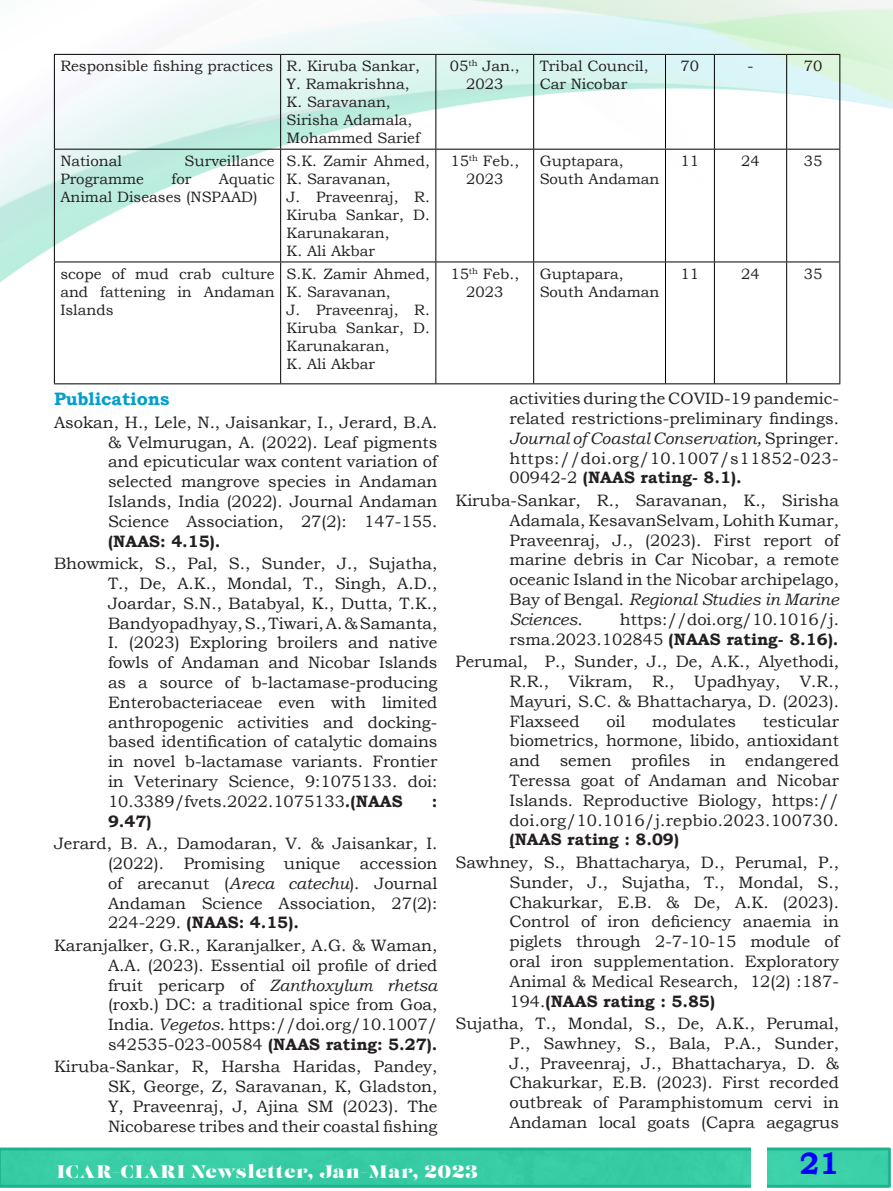
<style>
.page{position:relative;width:893px;height:1191px;background:#fff}
.page>*{position:absolute;margin:0;border:0;box-sizing:border-box;transform-origin:0 0}
.t1{font:700 30.9px "Bookman Old Style";color:#00f;scale:.95 1}
.t2{font:18px "Lust Stencil";letter-spacing:.07em;color:#fff}
.heading{font:700 18px "Bookman Old Style";color:#009ece}
.t3{font:16.5px/19.8px "Bookman Old Style";color:#231f20;text-align:justify}
.t4{font:700 16.5px "Bookman Old Style";color:#231f20}
.List_Paragraph{font:15px/18px "Bookman Old Style";color:#231f20}
.s1{font-weight:700}
.s2{font-style:italic}
</style>
<div class="page">
<img style="left:0;top:0;width:893px;height:385px">
<svg style="left:0;top:1147px;width:891px;height:40px;background:#38caa3"></svg>
<div style="left:751px;top:1141px;width:15px;height:47px;background:#fff"></div>
<hr style="left:54px;top:54px;width:227px;height:1px;background:#000">
<hr style="left:54px;top:55px;width:1px;height:94px;background:#000">
<hr style="left:281px;top:54px;width:155px;height:1px;background:#000">
<hr style="left:280px;top:55px;width:1px;height:94px;background:#000">
<hr style="left:436px;top:54px;width:98px;height:1px;background:#000">
<hr style="left:435px;top:55px;width:1px;height:94px;background:#000">
<hr style="left:534px;top:54px;width:131px;height:1px;background:#000">
<hr style="left:533px;top:55px;width:1px;height:94px;background:#000">
<hr style="left:665px;top:54px;width:49px;height:1px;background:#000">
<hr style="left:665px;top:55px;width:1px;height:94px;background:#000">
<hr style="left:714px;top:54px;width:73px;height:1px;background:#000">
<hr style="left:714px;top:55px;width:1px;height:94px;background:#000">
<hr style="left:787px;top:54px;width:53px;height:1px;background:#000">
<hr style="left:786px;top:55px;width:1px;height:94px;background:#000">
<hr style="left:839px;top:55px;width:1px;height:94px;background:#000">
<hr style="left:54px;top:149px;width:227px;height:1px;background:#000">
<hr style="left:54px;top:149px;width:1px;height:112px;background:#000">
<hr style="left:281px;top:149px;width:155px;height:1px;background:#000">
<hr style="left:280px;top:149px;width:1px;height:112px;background:#000">
<hr style="left:436px;top:149px;width:98px;height:1px;background:#000">
<hr style="left:435px;top:149px;width:1px;height:112px;background:#000">
<hr style="left:534px;top:149px;width:131px;height:1px;background:#000">
<hr style="left:533px;top:149px;width:1px;height:112px;background:#000">
<hr style="left:665px;top:149px;width:49px;height:1px;background:#000">
<hr style="left:665px;top:149px;width:1px;height:112px;background:#000">
<hr style="left:714px;top:149px;width:73px;height:1px;background:#000">
<hr style="left:714px;top:149px;width:1px;height:112px;background:#000">
<hr style="left:787px;top:149px;width:53px;height:1px;background:#000">
<hr style="left:786px;top:149px;width:1px;height:112px;background:#000">
<hr style="left:839px;top:149px;width:1px;height:112px;background:#000">
<hr style="left:54px;top:261px;width:227px;height:1px;background:#000">
<hr style="left:54px;top:262px;width:1px;height:121px;background:#000">
<hr style="left:281px;top:261px;width:155px;height:1px;background:#000">
<hr style="left:280px;top:262px;width:1px;height:121px;background:#000">
<hr style="left:436px;top:261px;width:98px;height:1px;background:#000">
<hr style="left:435px;top:262px;width:1px;height:121px;background:#000">
<hr style="left:534px;top:261px;width:131px;height:1px;background:#000">
<hr style="left:533px;top:262px;width:1px;height:121px;background:#000">
<hr style="left:665px;top:261px;width:49px;height:1px;background:#000">
<hr style="left:665px;top:262px;width:1px;height:121px;background:#000">
<hr style="left:714px;top:261px;width:73px;height:1px;background:#000">
<hr style="left:714px;top:262px;width:1px;height:121px;background:#000">
<hr style="left:787px;top:261px;width:53px;height:1px;background:#000">
<hr style="left:786px;top:262px;width:1px;height:121px;background:#000">
<hr style="left:839px;top:262px;width:1px;height:121px;background:#000">
<hr style="left:54px;top:383px;width:227px;height:1px;background:#000">
<hr style="left:281px;top:383px;width:155px;height:1px;background:#000">
<hr style="left:436px;top:383px;width:98px;height:1px;background:#000">
<hr style="left:534px;top:383px;width:131px;height:1px;background:#000">
<hr style="left:665px;top:383px;width:49px;height:1px;background:#000">
<hr style="left:714px;top:383px;width:73px;height:1px;background:#000">
<hr style="left:787px;top:383px;width:53px;height:1px;background:#000">
<p class="List_Paragraph" style="left:60px;top:57px;width:214px">Responsible fishing practices</p>
<p class="List_Paragraph" style="left:287px;top:57px;width:135px">R. Kiruba Sankar,<br>Y. Ramakrishna,<br>K. Saravanan,<br>Sirisha Adamala,<br>Mohammed Sarief</p>
<p class="List_Paragraph" style="left:450px;top:57px;width:71px;text-align:center">05<sup>th</sup> Jan.,<br>2023</p>
<p class="List_Paragraph" style="left:540px;top:57px;width:110px">Tribal Council,<br>Car Nicobar</p>
<p class="List_Paragraph" style="left:681px;top:57px;width:20px">70</p>
<p class="List_Paragraph" style="left:747px;top:57px;width:7px">-</p>
<p class="List_Paragraph" style="left:804px;top:57px;width:20px">70</p>
<p class="List_Paragraph" style="left:60px;top:152px;width:63px">National</p>
<p class="List_Paragraph" style="left:185px;top:152px;width:92px">Surveillance</p>
<p class="List_Paragraph" style="left:60px;top:170px;width:85px">Programme</p>
<p class="List_Paragraph" style="left:172px;top:170px;width:21px">for</p>
<p class="List_Paragraph" style="left:450px;top:152px;width:70px;text-align:center">15<sup>th</sup> Feb.,<br>2023</p>
<p class="List_Paragraph" style="left:540px;top:152px;width:121px">Guptapara,<br>South Andaman</p>
<p class="List_Paragraph" style="left:681px;top:152px;width:20px">11</p>
<p class="List_Paragraph" style="left:741px;top:152px;width:20px">24</p>
<p class="List_Paragraph" style="left:804px;top:152px;width:20px">35</p>
<p class="List_Paragraph" style="left:287px;top:152px;width:145px">S.K. Zamir Ahmed,<br>K. Saravanan,</p>
<p class="List_Paragraph" style="left:287px;top:188px;width:145px;text-align:justify">J. Praveenraj, R.<br>Kiruba Sankar, D.<br>Karunakaran,</p>
<p class="List_Paragraph" style="left:287px;top:242px;width:90px">K. Ali Akbar</p>
<p class="List_Paragraph" style="left:60px;top:170px;width:216px;text-indent:158px">Aquatic<br>Animal Diseases (NSPAAD)</p>
<p class="List_Paragraph" style="left:60px;top:265px;width:216px;text-align:justify">scope of mud crab culture and fattening in Andaman Islands</p>
<p class="List_Paragraph" style="left:287px;top:265px;width:145px">S.K. Zamir Ahmed,<br>K. Saravanan,</p>
<p class="List_Paragraph" style="left:287px;top:301px;width:145px;text-align:justify">J. Praveenraj, R.<br>Kiruba Sankar, D.<br>Karunakaran,</p>
<p class="List_Paragraph" style="left:287px;top:355px;width:90px">K. Ali Akbar</p>
<p class="heading" style="left:54px;top:386px;width:117px">Publications</p>
<p class="t3" style="left:108px;top:412px;width:331px;text-indent:-54px">Asokan, H., Lele, N., Jaisankar, I., Jerard, B.A. &amp; Velmurugan, A. (2022). Leaf pigments and epicuticular wax content variation of selected mangrove species in Andaman Islands, India (2022). Journal Andaman Science Association, 27(2): 147-155. <span class="s1">(NAAS: 4.15).</span></p>
<p class="t3" style="left:108px;top:553px;width:331px;text-indent:-54px">Bhowmick, S., Pal, S., Sunder, J., Sujatha, T., De, A.K., Mondal, T., Singh, A.D., Joardar, S.N., Batabyal, K., Dutta, T.K., Bandyopadhyay, S., Tiwari, A. &amp; Samanta, I. (2023) Exploring broilers and native fowls of Andaman and Nicobar Islands as a source of b-lactamase-producing Enterobacteriaceae even with limited anthropogenic activities and docking&shy;based identification of catalytic domains in novel b-lactamase variants. Frontier in Veterinary Science, 9:1075133. doi:<br>10.3389/fvets.2022.1075133<span class="s1">.(NAAS</span></p>
<p class="t4" style="left:432px;top:789px;width:7px">:</p>
<p class="t4" style="left:108px;top:809px;width:45px">9.47)</p>
<p class="t3" style="left:108px;top:833px;width:331px;text-indent:-54px">Jerard, B. A., Damodaran, V. &amp; Jaisankar, I. (2022). Promising unique accession of arecanut (<span class="s2">Areca catechu</span>). Journal Andaman Science Association, 27(2):<br>224-229. <span class="s1">(NAAS: 4.15).</span></p>
<p class="t3" style="left:108px;top:935px;width:331px;text-indent:-54px">Karanjalker, G.R., Karanjalker, A.G. &amp; Waman, A.A. (2023). Essential oil profile of dried fruit pericarp of <span class="s2">Zanthoxylum rhetsa </span>(roxb.) DC: a traditional spice from Goa, India. <span class="s2">Vegetos</span>. https://doi.org/10.1007/ s42535-023-00584 <span class="s1">(NAAS rating: 5.27).</span></p>
<p class="t3" style="left:108px;top:1057px;width:331px;text-indent:-54px">Kiruba-Sankar, R, Harsha Haridas, Pandey, SK, George, Z, Saravanan, K, Gladston, Y, Praveenraj, J, Ajina SM (2023). The Nicobarese tribes and their coastal fishing</p>
<p class="List_Paragraph" style="left:450px;top:265px;width:70px;text-align:center">15<sup>th</sup> Feb.,<br>2023</p>
<p class="List_Paragraph" style="left:540px;top:265px;width:121px">Guptapara,<br>South Andaman</p>
<p class="List_Paragraph" style="left:681px;top:265px;width:20px">11</p>
<p class="List_Paragraph" style="left:741px;top:265px;width:20px">24</p>
<p class="List_Paragraph" style="left:804px;top:265px;width:20px">35</p>
<p class="t3" style="left:509px;top:389px;width:331px">activities during the COVID-19 pandemic&shy;related restrictions-preliminary findings.<br><span class="s2">Journal of Coastal Conservation,</span> Springer. https://doi.org/10.1007/s11852-023- 00942-2 <span class="s1">(NAAS rating- 8.1).</span></p>
<p class="t3" style="left:509px;top:490px;width:331px;text-indent:-54px">Kiruba-Sankar, R., Saravanan, K., Sirisha Adamala, KesavanSelvam, Lohith Kumar, Praveenraj, J., (2023). First report of marine debris in Car Nicobar, a remote oceanic Island in the Nicobar archipelago, Bay of Bengal. <span class="s2">Regional Studies in Marine Sciences</span>.</p>
<p class="t3" style="left:509px;top:609px;width:331px;text-align:right">https://doi.org/10.1016/j. rsma.2023.102845 <span class="s1">(NAAS rating- 8.16).</span></p>
<p class="t3" style="left:509px;top:651px;width:331px;text-indent:-54px">Perumal, P., Sunder, J., De, A.K., Alyethodi, R.R., Vikram, R., Upadhyay, V.R., Mayuri, S.C. &amp; Bhattacharya, D. (2023).<br>Flaxseed</p>
<p class="t3" style="left:509px;top:711px;width:331px;text-indent:253px">testicular biometrics, hormone, libido, antioxidant and semen profiles in endangered Teressa goat of Andaman and Nicobar Islands. Reproductive Biology, https:// doi.org/10.1016/j.repbio.2023.100730. <span class="s1">(NAAS rating : 8.09)</span></p>
<p class="t3" style="left:509px;top:852px;width:331px;text-indent:-54px">Sawhney, S., Bhattacharya, D., Perumal, P., Sunder, J., Sujatha, T., Mondal, S., Chakurkar, E.B. &amp; De, A.K. (2023).<br>Control of iron deficiency anaemia in piglets through 2-7-10-15 module of oral iron supplementation. Exploratory Animal &amp; Medical Research, 12(2) :187- 194.<span class="s1">(NAAS rating : 5.85)</span></p>
<p class="t3" style="left:509px;top:1013px;width:331px;text-indent:-54px">Sujatha, T., Mondal, S., De, A.K., Perumal, P., Sawhney, S., Bala, P.A., Sunder, J., Praveenraj, J., Bhattacharya, D. &amp; Chakurkar, E.B. (2023). First recorded outbreak of Paramphistomum cervi in Andaman local goats (Capra aegagrus</p>
<p class="t3" style="left:606px;top:711px;width:21px">oil</p>
<p class="t3" style="left:652px;top:711px;width:86px">modulates</p>
<p class="t2" style="left:57px;top:1160px;width:422px">ICAR-CIARI Newsletter, Jan-Mar, 2023</p>
<h1 class="t1" style="left:800px;top:1140px;width:43px">21</h1>
</div>
